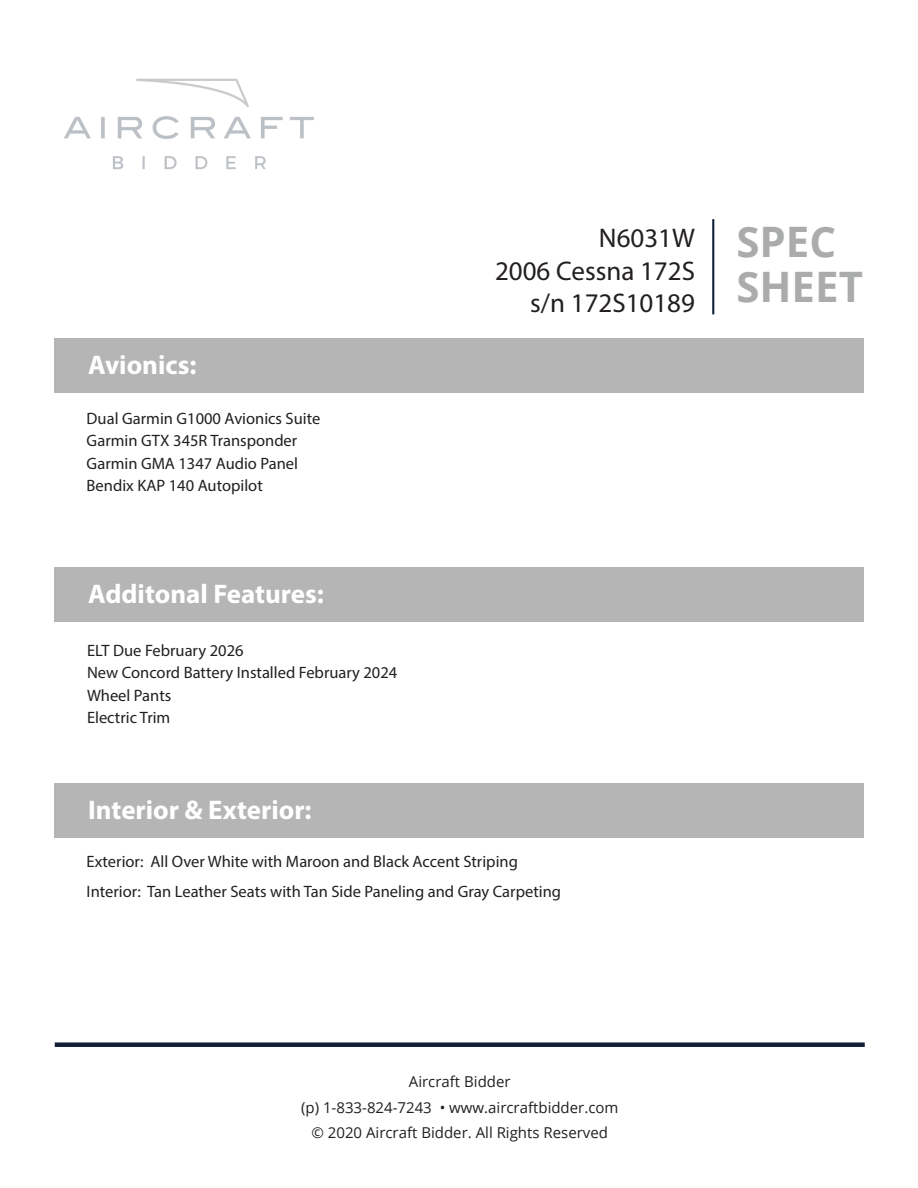
<style>
.page{position:relative;width:918px;height:1188px;background:#fff}
.page>*{position:absolute;margin:0;border:0;box-sizing:border-box;transform-origin:0 0}
.t1{font:700 42px/45.2px "Open Sans";color:#aaabab}
.t2{font:700 27px "Myriad Pro";color:#fff}
.t3{font:27px/32.4px "Myriad Pro";color:#231f20;text-align:right}
.t4{font:16.5px "Myriad Pro";color:#231f20}
.t5{font:15px/25.5px "Open Sans";color:#231f20;text-align:center}
</style>
<div class="page">
<div style="left:54px;top:783px;width:810px;height:55px;background:#b5b5b6"></div>
<div style="left:54px;top:567px;width:810px;height:54px;background:#b5b5b6"></div>
<div style="left:54px;top:338px;width:810px;height:55px;background:#b5b5b6"></div>
<img style="left:64px;top:78px;width:250px;height:92px">
<div style="left:55px;top:1042px;width:810px;height:5px;background:#101f37"></div>
<hr style="left:712px;top:219px;width:2px;height:95px;background:#101f37">
<p class="t2" style="left:88px;top:347px;width:110px">Avionics:</p>
<p class="t4" style="left:87px;top:408px;width:235px">Dual Garmin G1000 Avionics Suite</p>
<p class="t4" style="left:87px;top:430px;width:212px">Garmin GTX 345R Transponder</p>
<p class="t4" style="left:87px;top:453px;width:213px">Garmin GMA 1347 Audio Panel</p>
<p class="t4" style="left:87px;top:475px;width:178px">Bendix KAP 140 Autopilot</p>
<p class="t2" style="left:88px;top:576px;width:237px">Additonal Features:</p>
<p class="t4" style="left:87px;top:640px;width:158px">ELT Due February 2026</p>
<p class="t4" style="left:87px;top:662px;width:312px">New Concord Battery Installed February 2024</p>
<p class="t4" style="left:87px;top:685px;width:86px">Wheel Pants</p>
<p class="t4" style="left:87px;top:707px;width:85px">Electric Trim</p>
<p class="t2" style="left:88px;top:792px;width:225px">Interior &amp; Exterior:</p>
<h2 class="t3" style="left:495px;top:222px;width:201px">N6031W<br>2006 Cessna 172S s/n 172S10189</h2>
<h1 class="t1" style="left:736px;top:218px;width:128px">SPEC<br>SHEET</h1>
<p class="t4" style="left:87px;top:852px;width:433px">Exterior: All Over White with Maroon and Black Accent Striping</p>
<p class="t4" style="left:87px;top:882px;width:476px">Interior: Tan Leather Seats with Tan Side Paneling and Gray Carpeting</p>
<p class="t5" style="left:301px;top:1069px;width:319px">Aircraft Bidder<br>(p) 1-833-824-7243 • www.aircraftbidder.com © 2020 Aircraft Bidder. All Rights Reserved</p>
</div>
